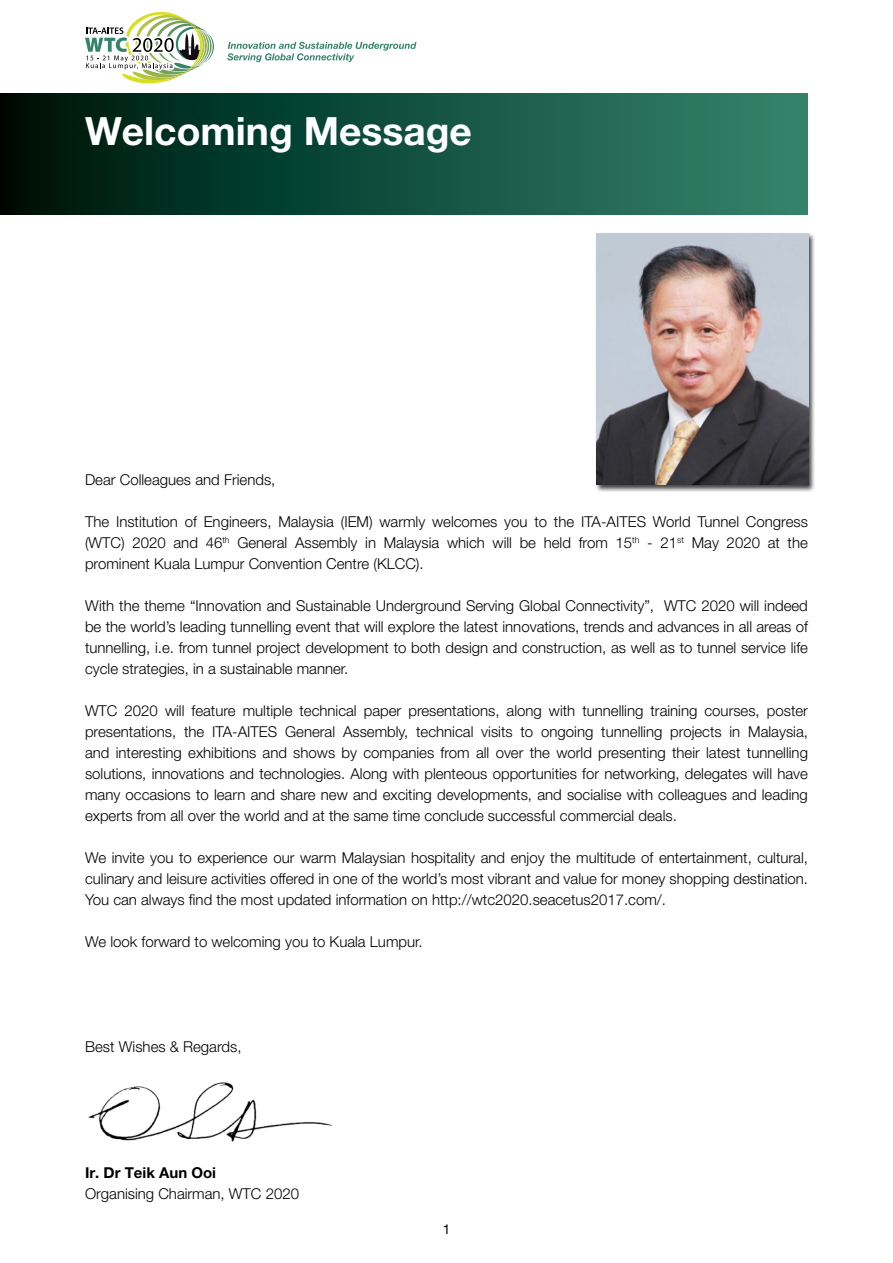
<style>
.page{position:relative;width:893px;height:1263px;background:#fff}
.page>*{position:absolute;margin:0;border:0;box-sizing:border-box;transform-origin:0 0}
.t1{font:700 39px "Helvetica Neue LT Pro";color:#fff}
.t2{font:300 15px/21px "Helvetica Neue LT Pro";color:#000;text-align:justify}
.t3{font:700 15px "Helvetica Neue LT Pro";color:#000}
.t4{font:13.5px "Helvetica Neue LT Pro";color:#000}
</style>
<div class="page">
<svg style="left:227px;top:42px;width:189px;height:20px"></svg>
<svg style="left:85px;top:11px;width:129px;height:73px"></svg>
<div style="left:0;top:94px;width:808px;height:121px;background:linear-gradient(to right,#00140a,#33886f)"></div>
<div style="left:595px;top:232px;width:221px;height:260px;background:#000;opacity:.75"></div>
<img style="left:597px;top:234px;width:211px;height:251px">
<img style="left:88px;top:1082px;width:245px;height:60px">
<h1 class="t1" style="left:85px;top:107px;width:388px">Welcoming Message</h1>
<p class="t2" style="left:85px;top:469px;width:192px">Dear Colleagues and Friends,</p>
<p class="t2" style="left:85px;top:511px;width:724px">The Institution of Engineers, Malaysia (IEM) warmly welcomes you to the ITA-AITES World Tunnel Congress (WTC) 2020 and 46<sup>th</sup> General Assembly in Malaysia which will be held from 15<sup>th</sup> - 21<sup>st</sup> May 2020 at the prominent Kuala Lumpur Convention Centre (KLCC).</p>
<p class="t2" style="left:85px;top:595px;width:724px">With the theme “Innovation and Sustainable Underground Serving Global Connectivity”, WTC 2020 will indeed be the world’s leading tunnelling event that will explore the latest innovations, trends and advances in all areas of tunnelling, i.e. from tunnel project development to both design and construction, as well as to tunnel service life cycle strategies, in a sustainable manner.</p>
<p class="t2" style="left:85px;top:700px;width:724px">WTC 2020 will feature multiple technical paper presentations, along with tunnelling training courses, poster presentations, the ITA-AITES General Assembly, technical visits to ongoing tunnelling projects in Malaysia, and interesting exhibitions and shows by companies from all over the world presenting their latest tunnelling solutions, innovations and technologies. Along with plenteous opportunities for networking, delegates will have many occasions to learn and share new and exciting developments, and socialise with colleagues and leading experts from all over the world and at the same time conclude successful commercial deals.</p>
<p class="t2" style="left:85px;top:847px;width:724px">We invite you to experience our warm Malaysian hospitality and enjoy the multitude of entertainment, cultural, culinary and leisure activities offered in one of the world’s most vibrant and value for money shopping destination.<br>You can always find the most updated information on http://wtc2020.seacetus2017.com/.</p>
<p class="t2" style="left:85px;top:931px;width:339px">We look forward to welcoming you to Kuala Lumpur.</p>
<p class="t2" style="left:85px;top:1036px;width:158px">Best Wishes &amp; Regards,</p>
<p class="t3" style="left:85px;top:1164px;width:133px">Ir. Dr Teik Aun Ooi</p>
<p class="t2" style="left:85px;top:1183px;width:215px">Organising Chairman, WTC 2020</p>
<p class="t4" style="left:443px;top:1221px;width:9px">1</p>
</div>
